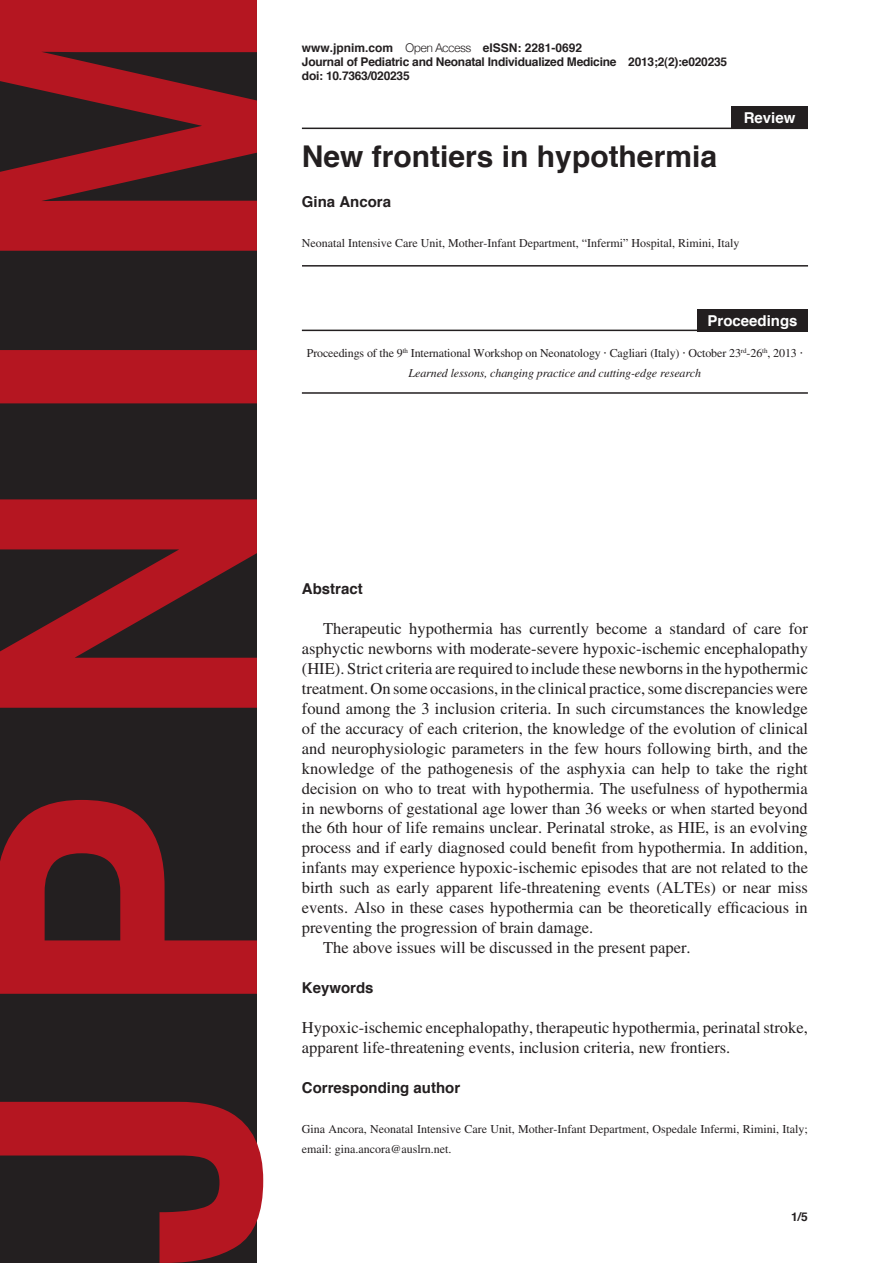
<style>
.page{position:relative;width:893px;height:1263px;background:#fff}
.page>*{position:absolute;margin:0;border:0;box-sizing:border-box;transform-origin:0 0}
.Heading1{font:700 30px "Helvetica";color:#231f20}
.Body1{font:16.5px/20px "Times LT Std";color:#231f20;text-align:justify}
.Body2{font:16.5px/20px "Times LT Std";color:#231f20}
.Heading2{font:700 15px "Helvetica";color:#231f20}
.Article_Description{font:700 15px "Helvetica";color:#fff}
.Body3{font:12px/20px "Times LT Std";color:#231f20}
.Footer_Right{font:700 12px "Helvetica";letter-spacing:-.02em;color:#231f20}
.Footer_Right-2{font:700 12px "Helvetica";color:#231f20}
.Page_Right{font:700 12px "Helvetica";color:#231f20}
.s1{font-weight:300}
.s2{font-family:"Helvetica"}
.s3{font-style:italic}
</style>
<div class="page">
<svg style="left:0;top:0;width:263px;height:1263px;background:#662025"></svg>
<hr style="left:302px;top:128px;width:506px;height:1px;background:#231f20">
<div style="left:731px;top:106px;width:77px;height:22px;background:#231f20"></div>
<hr style="left:302px;top:265px;width:506px;height:2px;background:#231f20">
<hr style="left:302px;top:392px;width:506px;height:2px;background:#231f20">
<hr style="left:302px;top:330px;width:506px;height:1px;background:#231f20">
<div style="left:697px;top:309px;width:111px;height:22px;background:#231f20"></div>
<p class="Footer_Right-2" style="left:302px;top:38px;width:282px">www.jpnim.com <span class="s1">Open Access</span> eISSN: 2281-0692</p>
<p class="Footer_Right" style="left:302px;top:52px;width:427px">Journal of Pediatric and Neonatal Individualized Medicine 2013;2(2):e020235</p>
<p class="Footer_Right" style="left:302px;top:66px;width:109px">doi: 10.7363/020235</p>
<p class="Article_Description" style="left:744px;top:105px;width:53px">Review</p>
<p class="Heading1" style="left:302px;top:132px;width:417px">New frontiers in hypothermia</p>
<p class="Heading2" style="left:302px;top:190px;width:91px">Gina Ancora</p>
<p class="Body3" style="left:302px;top:233px;width:439px">Neonatal Intensive Care Unit, Mother-Infant Department, “Infermi” Hospital, Rimini, Italy</p>
<p class="Article_Description" style="left:708px;top:308px;width:92px">Proceedings</p>
<p class="Body3" style="left:307px;top:343px;width:498px;text-align:center">Proceedings of the 9<sup>th</sup> International Workshop on Neonatology <span class="s2">·</span> Cagliari (Italy) <span class="s2">·</span> October 23<sup>rd</sup>-26<sup>th</sup>, 2013 <span class="s2">·<br></span><span class="s3">Learned lessons, changing practice and cutting-edge research</span></p>
<p class="Heading2" style="left:302px;top:577px;width:62px">Abstract</p>
<p class="Body1" style="left:302px;top:618px;width:508px;text-indent:21px">Therapeutic hypothermia has currently become a standard of care for asphyctic newborns with moderate-severe hypoxic-ischemic encephalopathy (HIE). Strict criteria are required to include these newborns in the hypothermic treatment. On some occasions, in the clinical practice, some discrepancies were found among the 3 inclusion criteria. In such circumstances the knowledge of the accuracy of each criterion, the knowledge of the evolution of clinical and neurophysiologic parameters in the few hours following birth, and the knowledge of the pathogenesis of the asphyxia can help to take the right decision on who to treat with hypothermia. The usefulness of hypothermia in newborns of gestational age lower than 36 weeks or when started beyond the 6th hour of life remains unclear. Perinatal stroke, as HIE, is an evolving process and if early diagnosed could benefit from hypothermia. In addition, infants may experience hypoxic-ischemic episodes that are not related to the birth such as early apparent life-threatening events (ALTEs) or near miss events. Also in these cases hypothermia can be theoretically efficacious in preventing the progression of brain damage.</p>
<p class="Body1" style="left:323px;top:937px;width:369px">The above issues will be discussed in the present paper.</p>
<p class="Heading2" style="left:302px;top:976px;width:73px">Keywords</p>
<p class="Body2" style="left:302px;top:1017px;width:507px">Hypoxic-ischemic encephalopathy, therapeutic hypothermia, perinatal stroke, apparent life-threatening events, inclusion criteria, new frontiers.</p>
<p class="Heading2" style="left:302px;top:1075px;width:160px">Corresponding author</p>
<p class="Body3" style="left:302px;top:1119px;width:507px">Gina Ancora, Neonatal Intensive Care Unit, Mother-Infant Department, Ospedale Infermi, Rimini, Italy; email: gina.ancora@auslrn.net.</p>
<p class="Page_Right" style="left:791px;top:1207px;width:18px">1/5</p>
</div>
